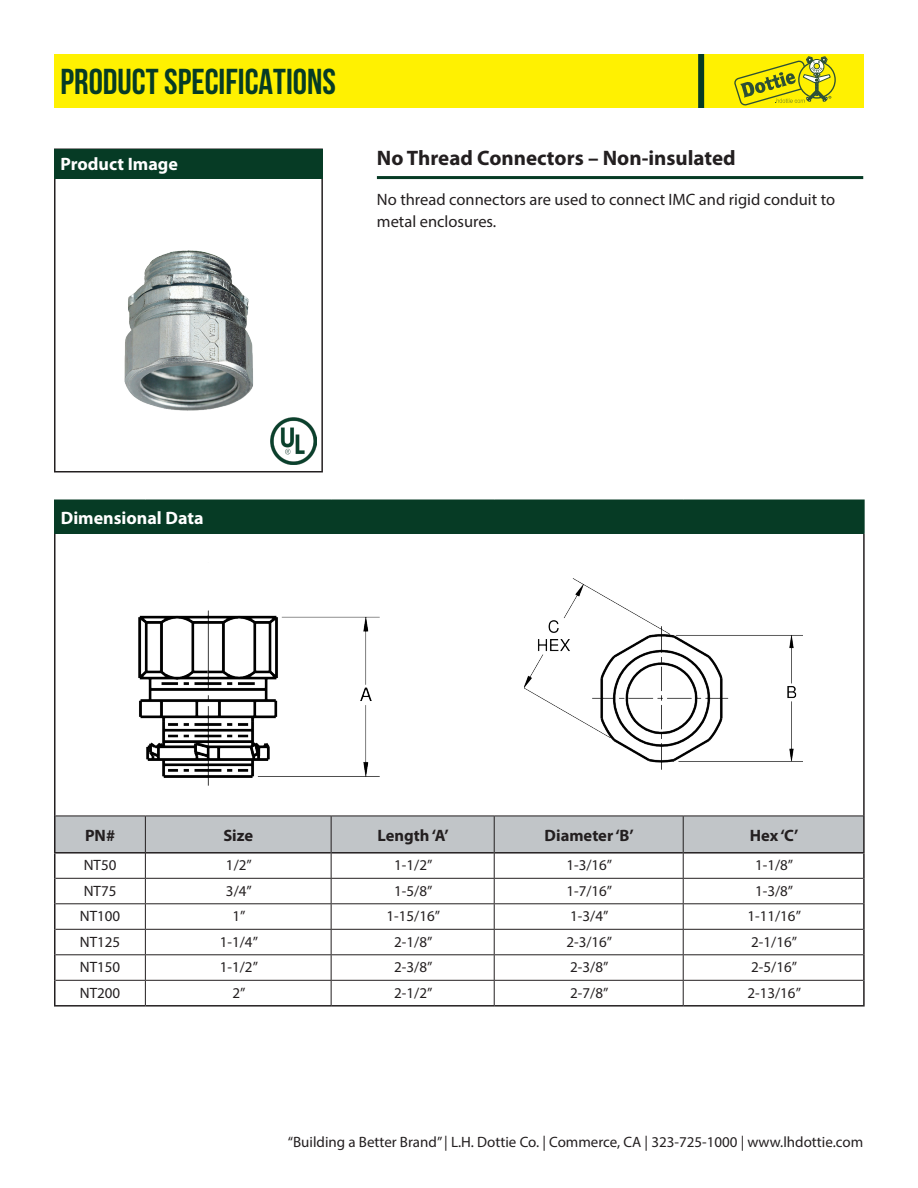
<style>
.page{position:relative;width:918px;height:1188px;background:#fff}
.page>*{position:absolute;margin:0;border:0;box-sizing:border-box;transform-origin:0 0}
.t1{font:700 36px "Bebas Neue";color:#063b25}
.t2{font:700 21px "Myriad Pro";color:#231f20}
.t3{font:700 18px "Myriad Pro";color:#fff}
.t4{font:16.5px/21.6px "Myriad Pro";color:#231f20}
.t5{font:700 16.5px "Myriad Pro";color:#231f20}
.t6{font:15px "Myriad Pro";color:#231f20}
</style>
<div class="page">
<div style="left:54px;top:148px;width:269px;height:324px;border:2px solid #231f20"></div>
<div style="left:55px;top:500px;width:809px;height:34px;background:#063b25"></div>
<hr style="left:54px;top:816px;width:2px;height:36px;background:#231f20">
<hr style="left:863px;top:816px;width:2px;height:36px;background:#231f20">
<hr style="left:54px;top:852px;width:91px;height:2px;background:#231f20">
<hr style="left:54px;top:854px;width:2px;height:24px;background:#231f20">
<hr style="left:684px;top:852px;width:181px;height:2px;background:#231f20">
<hr style="left:863px;top:854px;width:2px;height:24px;background:#231f20">
<hr style="left:54px;top:878px;width:2px;height:26px;background:#231f20">
<hr style="left:863px;top:878px;width:2px;height:26px;background:#231f20">
<hr style="left:54px;top:904px;width:2px;height:25px;background:#231f20">
<hr style="left:863px;top:904px;width:2px;height:25px;background:#231f20">
<hr style="left:54px;top:929px;width:2px;height:26px;background:#231f20">
<hr style="left:863px;top:929px;width:2px;height:26px;background:#231f20">
<hr style="left:54px;top:955px;width:2px;height:25px;background:#231f20">
<hr style="left:863px;top:955px;width:2px;height:25px;background:#231f20">
<hr style="left:54px;top:980px;width:2px;height:25px;background:#231f20">
<hr style="left:863px;top:980px;width:2px;height:25px;background:#231f20">
<hr style="left:54px;top:1005px;width:91px;height:2px;background:#231f20">
<hr style="left:145px;top:1005px;width:186px;height:2px;background:#231f20">
<hr style="left:331px;top:1005px;width:163px;height:2px;background:#231f20">
<hr style="left:494px;top:1005px;width:189px;height:2px;background:#231f20">
<hr style="left:683px;top:1005px;width:182px;height:2px;background:#231f20">
<hr style="left:54px;top:500px;width:91px;height:1px;background:#063b25">
<hr style="left:54px;top:501px;width:2px;height:33px;background:#063b25">
<hr style="left:683px;top:500px;width:182px;height:1px;background:#063b25">
<hr style="left:863px;top:501px;width:2px;height:33px;background:#063b25">
<hr style="left:54px;top:534px;width:2px;height:282px;background:#231f20">
<hr style="left:863px;top:534px;width:2px;height:282px;background:#231f20">
<svg style="left:55px;top:816px;width:809px;height:189px"></svg>
<div style="left:54px;top:54px;width:810px;height:54px;background:#fff101"></div>
<div style="left:54px;top:149px;width:269px;height:30px;background:#063b25"></div>
<div style="left:698px;top:54px;width:6px;height:54px;background:#063b25"></div>
<hr style="left:377px;top:176px;width:486px;height:3px;background:#063b25">
<img style="left:124px;top:250px;width:129px;height:161px">
<img style="left:270px;top:417px;width:47px;height:47px">
<svg style="left:799px;top:62px;width:36px;height:36px"></svg>
<div style="left:798px;top:61px;width:38px;height:38px;border:1px solid #2d5035;border-radius:50%"></div>
<svg style="left:734px;top:56px;width:97px;height:50px"></svg>
<img style="left:139px;top:610px;width:240px;height:176px">
<img style="left:525px;top:578px;width:277px;height:192px">
<p class="t1" style="left:60px;top:62px;width:277px">PRODUCT SPECIFICATIONS</p>
<p class="t3" style="left:60px;top:154px;width:119px">Product Image</p>
<p class="t2" style="left:377px;top:146px;width:360px">No Thread Connectors – Non-insulated</p>
<p class="t4" style="left:377px;top:188px;width:460px">No thread connectors are used to connect IMC and rigid conduit to metal enclosures.</p>
<p class="t3" style="left:61px;top:508px;width:144px">Dimensional Data</p>
<p class="t5" style="left:85px;top:826px;width:32px">PN#</p>
<p class="t5" style="left:223px;top:826px;width:31px">Size</p>
<p class="t5" style="left:378px;top:826px;width:73px">Length ‘A’</p>
<p class="t5" style="left:545px;top:826px;width:91px">Diameter ‘B’</p>
<p class="t5" style="left:750px;top:826px;width:50px">Hex ‘C’</p>
<p class="t6" style="left:84px;top:856px;width:34px">NT50</p>
<p class="t6" style="left:226px;top:856px;width:27px">1/2”</p>
<p class="t6" style="left:394px;top:856px;width:40px">1-1/2”</p>
<p class="t6" style="left:566px;top:856px;width:47px">1-3/16”</p>
<p class="t6" style="left:755px;top:856px;width:40px">1-1/8”</p>
<p class="t6" style="left:84px;top:881px;width:34px">NT75</p>
<p class="t6" style="left:226px;top:881px;width:27px">3/4”</p>
<p class="t6" style="left:394px;top:881px;width:40px">1-5/8”</p>
<p class="t6" style="left:566px;top:881px;width:47px">1-7/16”</p>
<p class="t6" style="left:755px;top:881px;width:40px">1-3/8”</p>
<p class="t6" style="left:80px;top:907px;width:42px">NT100</p>
<p class="t6" style="left:232px;top:907px;width:15px">1”</p>
<p class="t6" style="left:387px;top:907px;width:55px">1-15/16”</p>
<p class="t6" style="left:570px;top:907px;width:40px">1-3/4”</p>
<p class="t6" style="left:747px;top:907px;width:55px">1-11/16”</p>
<p class="t6" style="left:80px;top:932px;width:42px">NT125</p>
<p class="t6" style="left:220px;top:932px;width:40px">1-1/4”</p>
<p class="t6" style="left:394px;top:932px;width:40px">2-1/8”</p>
<p class="t6" style="left:566px;top:932px;width:47px">2-3/16”</p>
<p class="t6" style="left:751px;top:932px;width:47px">2-1/16”</p>
<p class="t6" style="left:80px;top:958px;width:42px">NT150</p>
<p class="t6" style="left:220px;top:958px;width:40px">1-1/2”</p>
<p class="t6" style="left:394px;top:958px;width:40px">2-3/8”</p>
<p class="t6" style="left:570px;top:958px;width:40px">2-3/8”</p>
<p class="t6" style="left:751px;top:958px;width:47px">2-5/16”</p>
<p class="t6" style="left:80px;top:983px;width:42px">NT200</p>
<p class="t6" style="left:232px;top:983px;width:15px">2”</p>
<p class="t6" style="left:394px;top:983px;width:40px">2-1/2”</p>
<p class="t6" style="left:570px;top:983px;width:40px">2-7/8”</p>
<p class="t6" style="left:747px;top:983px;width:55px">2-13/16”</p>
<p class="t6" style="left:288px;top:1132px;width:577px">“Building a Better Brand” | L.H. Dottie Co. | Commerce, CA | 323-725-1000 | www.lhdottie.com</p>
</div>
